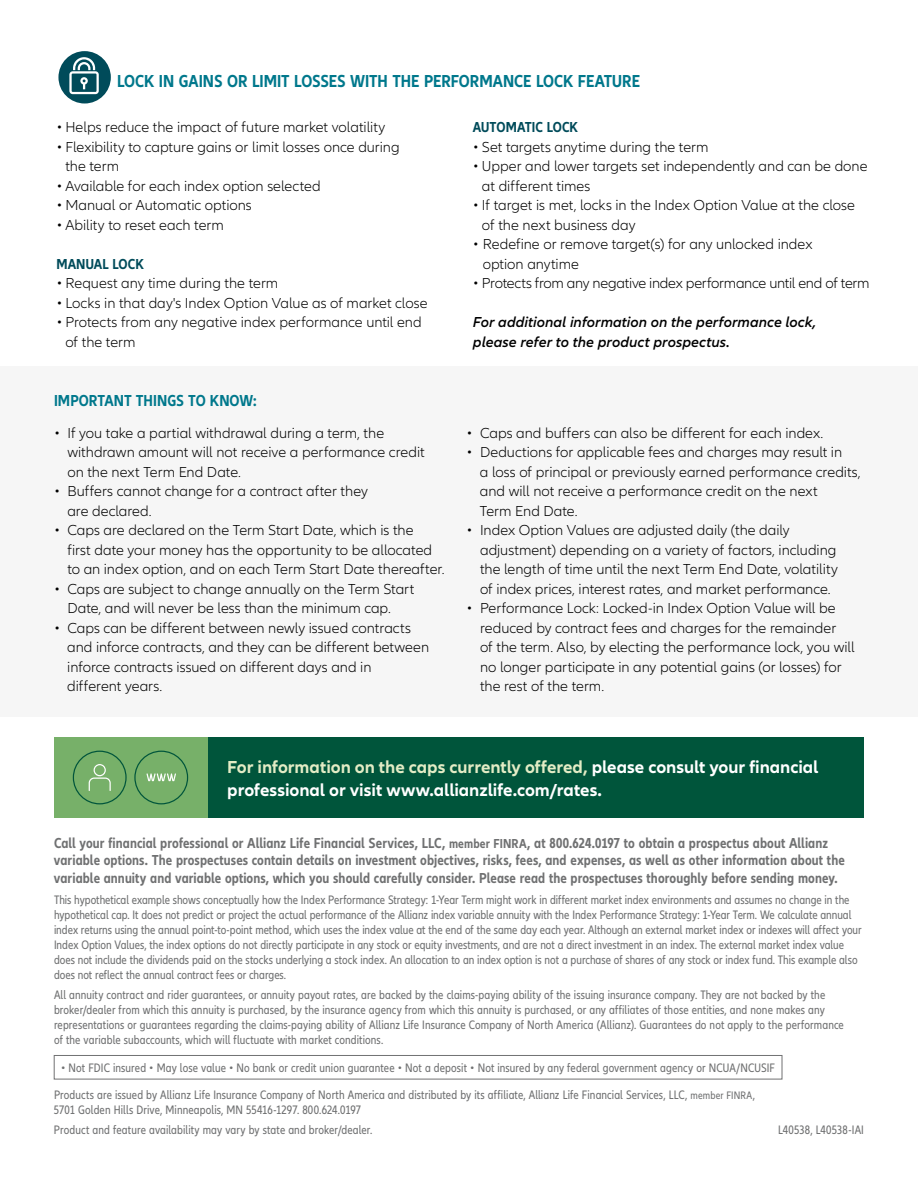
<style>
.page{position:relative;width:918px;height:1188px;background:#fff}
.page>*{position:absolute;margin:0;border:0;box-sizing:border-box;transform-origin:0 0}
.t1{font:700 18px/22.5px "Allianz Neo";color:#fff}
.t2{font:700 condensed 18px "Allianz Neo";letter-spacing:-.005em;color:#00788c}
.t3{font:700 condensed 16.5px "Allianz Neo";letter-spacing:.005em;color:#00788c}
.t4{font:300 15px/19.5px "Allianz Neo";color:#000}
.t5{font:700 condensed 15px/17.2px "Allianz Neo";letter-spacing:.005em;color:#707172}
.t6{font:italic 600 15px/19.5px "Allianz Neo";letter-spacing:.005em;color:#000}
.t7{font:300 15px "Allianz Neo";letter-spacing:-.02em;color:#000}
.t8{font:700 condensed 15px "Allianz Neo";letter-spacing:.005em;color:#004b5a}
.t9{font:condensed 12.75px/15px "Allianz Neo";letter-spacing:.005em;color:#707172}
.s1{color:#e3ecc5}
.s2{font-size:13.5px}
.s3{font-size:11.25px}
</style>
<div class="page">
<div style="left:0;top:366px;width:918px;height:351px;background:#f6f6f6"></div>
<div style="left:58px;top:51px;width:53px;height:52px;background:#004b5a;border-radius:50%"></div>
<svg style="left:69px;top:57px;width:30px;height:37px"></svg>
<div style="left:54px;top:1055px;width:728px;height:24px;border:1px solid #707172"></div>
<div style="left:207px;top:737px;width:657px;height:81px;background:#00553b"></div>
<div style="left:54px;top:737px;width:153px;height:81px;background:#77b069"></div>
<svg style="left:73px;top:751px;width:54px;height:53px"></svg>
<svg style="left:134px;top:751px;width:54px;height:53px"></svg>
<p class="t2" style="left:117px;top:70px;width:525px">LOCK IN GAINS OR LIMIT LOSSES WITH THE PERFORMANCE LOCK FEATURE</p>
<p class="t4" style="left:56px;top:118px;width:330px">• Helps reduce the impact of future market volatility</p>
<p class="t4" style="left:65px;top:137px;width:336px;text-indent:-9px">• Flexibility to capture gains or limit losses once during the term</p>
<p class="t4" style="left:56px;top:176px;width:266px">• Available for each index option selected</p>
<p class="t4" style="left:56px;top:196px;width:197px">• Manual or Automatic options</p>
<p class="t4" style="left:56px;top:215px;width:169px">• Ability to reset each term</p>
<p class="t8" style="left:56px;top:255px;width:89px">MANUAL LOCK</p>
<p class="t4" style="left:56px;top:274px;width:223px">• Request any time during the term</p>
<p class="t4" style="left:56px;top:293px;width:373px">• Locks in that day's Index Option Value as of market close</p>
<p class="t4" style="left:65px;top:313px;width:358px;text-indent:-9px">• Protects from any negative index performance until end of the term</p>
<p class="t8" style="left:473px;top:118px;width:107px">AUTOMATIC LOCK</p>
<p class="t4" style="left:473px;top:137px;width:237px">• Set targets anytime during the term</p>
<p class="t4" style="left:482px;top:157px;width:387px;text-indent:-9px">• Upper and lower targets set independently and can be done at different times</p>
<p class="t4" style="left:482px;top:196px;width:375px;text-indent:-9px">• If target is met, locks in the Index Option Value at the close of the next business day</p>
<p class="t4" style="left:483px;top:235px;width:331px;text-indent:-10px">• Redefine or remove target(s) for any unlocked index option anytime</p>
<p class="t7" style="left:473px;top:275px;width:398px">• Protects from any negative index performance until end of term</p>
<p class="t6" style="left:473px;top:313px;width:345px">For additional information on the performance lock, please refer to the product prospectus.</p>
<p class="t3" style="left:54px;top:391px;width:204px">IMPORTANT THINGS TO KNOW:</p>
<p class="t4" style="left:67px;top:423px;width:359px;text-indent:-13px">• If you take a partial withdrawal during a term, the withdrawn amount will not receive a performance credit on the next Term End Date.</p>
<p class="t4" style="left:67px;top:482px;width:302px;text-indent:-13px">• Buffers cannot change for a contract after they are declared.</p>
<p class="t4" style="left:67px;top:521px;width:379px;text-indent:-13px">• Caps are declared on the Term Start Date, which is the<br>first date your money has the opportunity to be allocated to an index option, and on each Term Start Date thereafter.</p>
<p class="t4" style="left:67px;top:579px;width:348px;text-indent:-13px">• Caps are subject to change annually on the Term Start<br>Date, and will never be less than the minimum cap.</p>
<p class="t4" style="left:67px;top:618px;width:363px;text-indent:-13px">• Caps can be different between newly issued contracts and inforce contracts, and they can be different between inforce contracts issued on different days and in different years.</p>
<p class="t4" style="left:467px;top:423px;width:358px">• Caps and buffers can also be different for each index.</p>
<p class="t4" style="left:480px;top:443px;width:382px;text-indent:-13px">• Deductions for applicable fees and charges may result in<br>a loss of principal or previously earned performance credits, and will not receive a performance credit on the next<br>Term End Date.</p>
<p class="t4" style="left:480px;top:521px;width:359px;text-indent:-13px">• Index Option Values are adjusted daily (the daily adjustment) depending on a variety of factors, including the length of time until the next Term End Date, volatility of index prices, interest rates, and market performance.</p>
<p class="t4" style="left:480px;top:599px;width:376px;text-indent:-13px">• Performance Lock: Locked-in Index Option Value will be reduced by contract fees and charges for the remainder<br>of the term. Also, by electing the performance lock, you will no longer participate in any potential gains (or losses) for the rest of the term.</p>
<p class="t1" style="left:227px;top:756px;width:593px"><span class="s1">For information on the caps currently offered,</span> please consult your financial professional or visit www.allianzlife.com/rates.</p>
<p class="t5" style="left:54px;top:835px;width:792px">Call your financial professional or Allianz Life Financial Services, LLC, <span class="s2">member FINRA</span>, at 800.624.0197 to obtain a prospectus about Allianz variable options. The prospectuses contain details on investment objectives, risks, fees, and expenses, as well as other information about the variable annuity and variable options, which you should carefully consider. Please read the prospectuses thoroughly before sending money.</p>
<p class="t9" style="left:54px;top:893px;width:809px">This hypothetical example shows conceptually how the Index Performance Strategy: 1-Year Term might work in different market index environments and assumes no change in the hypothetical cap. It does not predict or project the actual performance of the Allianz index variable annuity with the Index Performance Strategy: 1-Year Term. We calculate annual index returns using the annual point-to-point method, which uses the index value at the end of the same day each year. Although an external market index or indexes will affect your Index Option Values, the index options do not directly participate in any stock or equity investments, and are not a direct investment in an index. The external market index value does not include the dividends paid on the stocks underlying a stock index. An allocation to an index option is not a purchase of shares of any stock or index fund. This example also does not reflect the annual contract fees or charges.</p>
<p class="t9" style="left:54px;top:988px;width:791px">All annuity contract and rider guarantees, or annuity payout rates, are backed by the claims-paying ability of the issuing insurance company. They are not backed by the broker/dealer from which this annuity is purchased, by the insurance agency from which this annuity is purchased, or any affiliates of those entities, and none makes any representations or guarantees regarding the claims-paying ability of Allianz Life Insurance Company of North America (Allianz). Guarantees do not apply to the performance of the variable subaccounts, which will fluctuate with market conditions.</p>
<p class="t9" style="left:54px;top:1055px;width:723px;line-height:27px;text-indent:7px">• Not FDIC insured • May lose value • No bank or credit union guarantee • Not a deposit • Not insured by any federal government agency or NCUA/NCUSIF<br>Products are issued by Allianz Life Insurance Company of North America and distributed by its affiliate, Allianz Life Financial Services, LLC, <span class="s3">member FINRA</span>,</p>
<p class="t9" style="left:54px;top:1100px;width:320px;line-height:19.8px">5701 Golden Hills Drive, Minneapolis, MN 55416-1297. 800.624.0197<br>Product and feature availability may vary by state and broker/dealer.</p>
<p class="t9" style="left:778px;top:1123px;width:87px">L40538, L40538-IAI</p>
</div>
